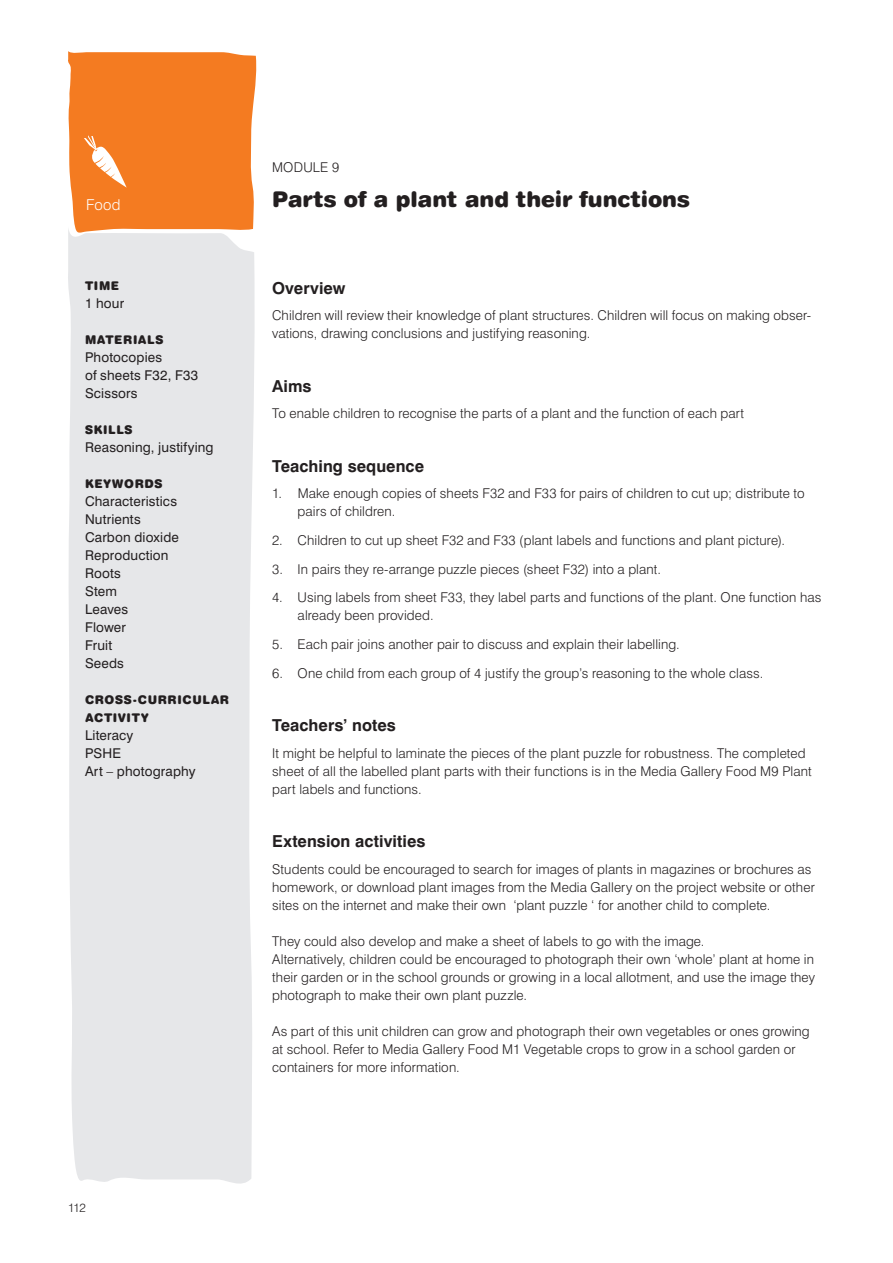
<style>
.page{position:relative;width:893px;height:1263px;background:#fff}
.page>*{position:absolute;margin:0;border:0;box-sizing:border-box;transform-origin:0 0}
.t1{font:21.75px "Swiss 721 BT Black Rounded";color:#231f20}
.t2{font:700 16.5px "Swiss 721 BT";letter-spacing:.005em;color:#231f20}
.t3{font:300 15px "Swiss 721 BT";color:#fff}
.t4{font:300 13.5px/18px "Swiss 721 BT";letter-spacing:.01em;color:#231f20}
.t5{font:13.5px/18px "Swiss 721 BT";letter-spacing:.01em;color:#231f20}
.t6{font:12px/18px "Swiss 721 BT Black Rounded";letter-spacing:.05em;color:#231f20}
.t7{font:300 12px "Swiss 721 BT";color:#231f20}
</style>
<div class="page">
<div style="left:68px;top:235px;width:187px;height:949px;background:#e6e7e9"></div>
<svg style="left:68px;top:51px;width:189px;height:184px;background:#f48634"></svg>
<p class="t3" style="left:86px;top:196px;width:36px">Food</p>
<p class="t6" style="left:85px;top:277px;width:36px">TIME</p>
<p class="t5" style="left:85px;top:294px;width:41px">1 hour</p>
<p class="t6" style="left:85px;top:331px;width:79px">MATERIALS</p>
<p class="t5" style="left:85px;top:348px;width:115px">Photocopies<br>of sheets F32, F33<br>Scissors</p>
<p class="t6" style="left:85px;top:421px;width:48px">SKILLS</p>
<p class="t5" style="left:85px;top:438px;width:130px">Reasoning, justifying</p>
<p class="t6" style="left:85px;top:475px;width:78px">KEYWORDS</p>
<p class="t5" style="left:85px;top:492px;width:95px">Characteristics<br>Nutrients<br>Carbon dioxide<br>Reproduction<br>Roots<br>Stem<br>Leaves<br>Flower<br>Fruit<br>Seeds</p>
<p class="t6" style="left:85px;top:691px;width:146px">CROSS-CURRICULAR<br>ACTIVITY</p>
<p class="t5" style="left:85px;top:726px;width:112px">Literacy<br>PSHE<br>Art – photography</p>
<p class="t4" style="left:272px;top:158px;width:21px">Module</p>
<p class="t4" style="left:332px;top:158px;width:9px">9</p>
<h1 class="t1" style="left:272px;top:186px;width:419px">PARTS OF A PLANT AND THEIR FUNCTIONS</h1>
<p class="t2" style="left:272px;top:278px;width:75px">Overview</p>
<p class="t4" style="left:272px;top:306px;width:541px">Children will review their knowledge of plant structures. Children will focus on making obser&shy;vations, drawing conclusions and justifying reasoning.</p>
<p class="t2" style="left:272px;top:376px;width:41px">Aims</p>
<p class="t4" style="left:272px;top:404px;width:474px">To enable children to recognise the parts of a plant and the function of each part</p>
<p class="t2" style="left:272px;top:456px;width:154px">Teaching sequence</p>
<p class="t4" style="left:298px;top:484px;width:508px;text-indent:-26px">1. Make enough copies of sheets F32 and F33 for pairs of children to cut up; distribute to pairs of children.</p>
<p class="t4" style="left:272px;top:531px;width:515px">2. Children to cut up sheet F32 and F33 (plant labels and functions and plant picture).</p>
<p class="t4" style="left:272px;top:560px;width:390px">3. In pairs they re-arrange puzzle pieces (sheet F32) into a plant.</p>
<p class="t4" style="left:298px;top:588px;width:525px;text-indent:-26px">4. Using labels from sheet F33 , they label parts and functions of the plant. One function has already been provided.</p>
<p class="t4" style="left:272px;top:635px;width:409px">5. Each pair joins another pair to discuss and explain their labelling.</p>
<p class="t4" style="left:272px;top:664px;width:493px">6. One child from each group of 4 justify the group’s reasoning to the whole class.</p>
<p class="t2" style="left:272px;top:715px;width:125px">Teachers’ notes</p>
<p class="t4" style="left:272px;top:744px;width:541px">It might be helpful to laminate the pieces of the plant puzzle for robustness. The completed sheet of all the labelled plant parts with their functions is in the Media Gallery Food M9 Plant part labels and functions.</p>
<p class="t2" style="left:272px;top:831px;width:155px">Extension activities</p>
<p class="t4" style="left:272px;top:860px;width:544px">Students could be encouraged to search for images of plants in magazines or brochures as homework, or download plant images from the Media Gallery on the project website or other sites on the internet and make their own ‘plant puzzle ‘ for another child to complete.</p>
<p class="t4" style="left:272px;top:932px;width:544px">They could also develop and make a sheet of labels to go with the image.<br>Alternatively, children could be encouraged to photograph their own ‘whole’ plant at home in their garden or in the school grounds or growing in a local allotment, and use the image they photograph to make their own plant puzzle.</p>
<p class="t4" style="left:272px;top:1022px;width:539px">As part of this unit children can grow and photograph their own vegetables or ones growing at school. Refer to Media Gallery Food M1 Vegetable crops to grow in a school garden or containers for more information.</p>
<p class="t7" style="left:68px;top:1200px;width:18px">112</p>
</div>
